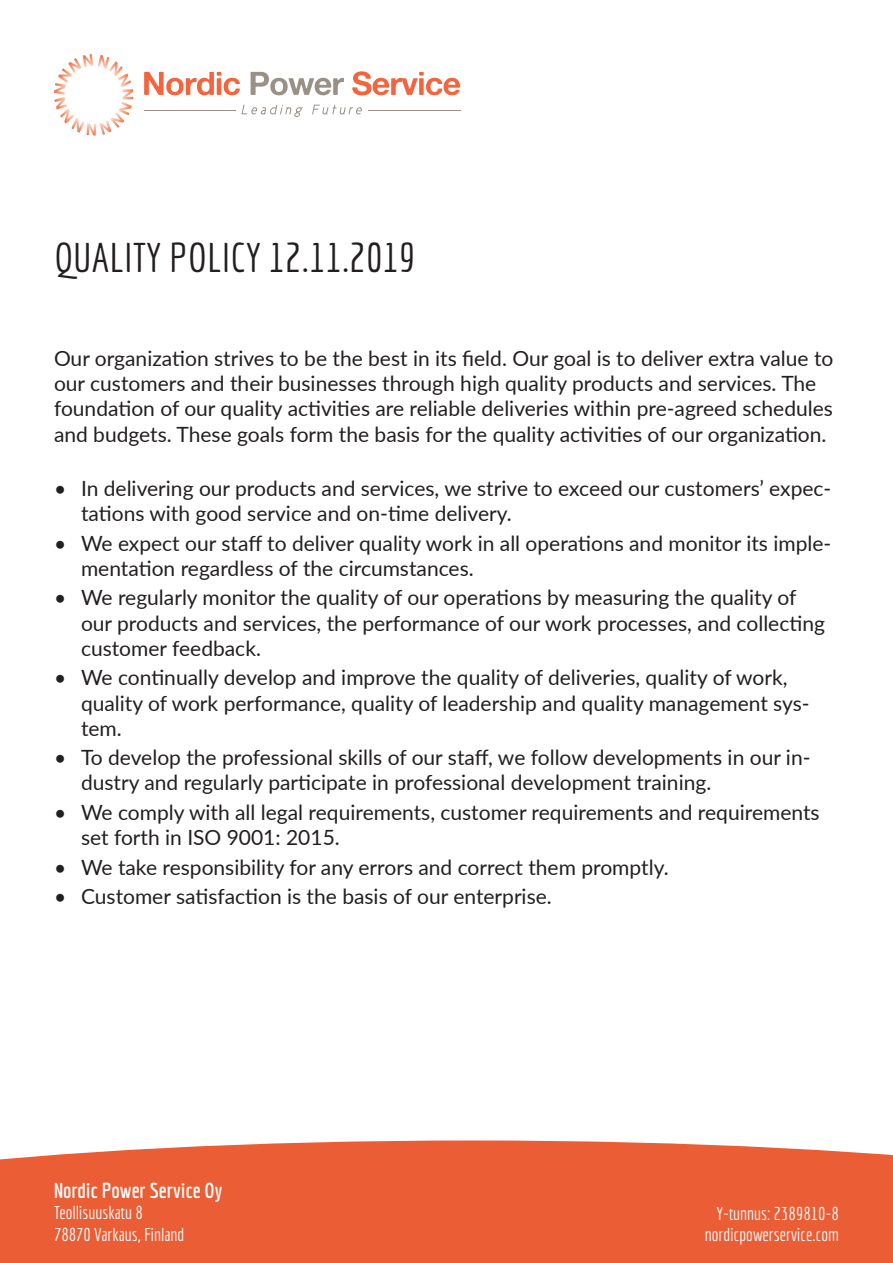
<style>
.page{position:relative;width:893px;height:1263px;background:#fff}
.page>*{position:absolute;margin:0;border:0;box-sizing:border-box;transform-origin:0 0}
.t1{font:40.5px "Economica";color:#231f20}
.t2{font:21px/25.2px "Lato";color:#231f20}
.t3{font:700 21px "Economica";color:#fff}
.t4{font:18px/21.6px "Economica";color:#fff}
</style>
<div class="page">
<hr style="left:144px;top:110px;width:92px;height:1px;background:#999186">
<hr style="left:368px;top:110px;width:92px;height:1px;background:#999186">
<svg style="left:144px;top:71px;width:316px;height:24px"></svg>
<svg style="left:74px;top:54px;width:35px;height:15px"></svg>
<svg style="left:241px;top:105px;width:62px;height:12px"></svg>
<svg style="left:312px;top:105px;width:50px;height:9px"></svg>
<div style="left:0;top:1140px;width:893px;height:123px;background:#eb5d35"></div>
<h1 class="t1" style="left:54px;top:235px;width:363px">QUALITY POLICY 12.11.2019</h1>
<p class="t2" style="left:54px;top:345px;width:781px">Our organization strives to be the best in its field. Our goal is to deliver extra value to our customers and their businesses through high quality products and services. The foundation of our quality activities are reliable deliveries within pre-agreed schedules and budgets. These goals form the basis for the quality activities of our organization.</p>
<p class="t2" style="left:81px;top:475px;width:752px;text-indent:-27px">• In delivering our products and services, we strive to exceed our customers’ expec&shy;tations with good service and on-time delivery.</p>
<p class="t2" style="left:81px;top:530px;width:752px;text-indent:-27px">• We expect our staff to deliver quality work in all operations and monitor its imple&shy;mentation regardless of the circumstances.</p>
<p class="t2" style="left:81px;top:584px;width:745px;text-indent:-27px">• We regularly monitor the quality of our operations by measuring the quality of our products and services, the performance of our work processes, and collecting customer feedback.</p>
<p class="t2" style="left:81px;top:664px;width:730px;text-indent:-27px">• We continually develop and improve the quality of deliveries, quality of work, quality of work performance, quality of leadership and quality management sys&shy;tem.</p>
<p class="t2" style="left:81px;top:744px;width:731px;text-indent:-27px">• To develop the professional skills of our staff, we follow developments in our in&shy;dustry and regularly participate in professional development training.</p>
<p class="t2" style="left:81px;top:799px;width:740px;text-indent:-27px">• We comply with all legal requirements, customer requirements and requirements set forth in ISO 9001: 2015.</p>
<p class="t2" style="left:54px;top:853px;width:616px">• We take responsibility for any errors and correct them promptly.</p>
<p class="t2" style="left:54px;top:883px;width:499px">• Customer satisfaction is the basis of our enterprise.</p>
<p class="t3" style="left:54px;top:1178px;width:170px">Nordic Power Service Oy</p>
<p class="t4" style="left:54px;top:1202px;width:132px">Teollisuuskatu 8<br>78870 Varkaus, Finland</p>
<p class="t4" style="left:705px;top:1202px;width:136px;text-align:right">Y-tunnus: 2389810-8 nordicpowerservice.com</p>
</div>
